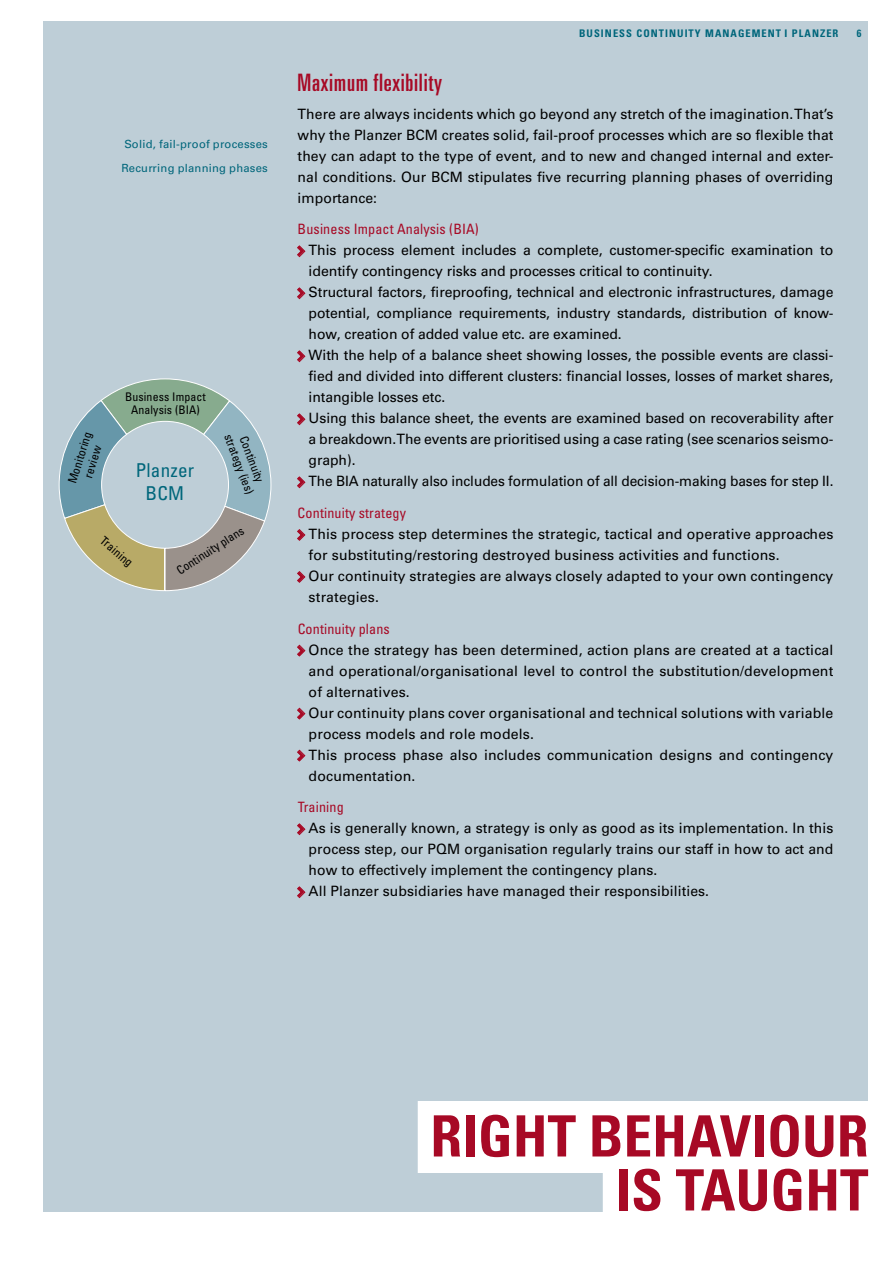
<style>
.page{position:relative;width:893px;height:1263px;background:#fff}
.page>*{position:absolute;margin:0;border:0;box-sizing:border-box;transform-origin:0 0}
.t1{font:700 condensed 57px/54px "Univers LT Std";color:#a70925}
.t2{font:ultra-condensed 24px "Univers";letter-spacing:.03em;color:#a70925}
.t3{font:condensed 19.05px/23.4px "Univers";letter-spacing:.01em;color:#00667b;text-align:center}
.t4{font:14.25px/21px "Univers LT Std";letter-spacing:.005em;color:#000;text-align:justify}
.t5{font:14.25px "Univers LT Std";letter-spacing:.005em;color:#000;scale:.96 1}
.t6{font:condensed 14.25px "Univers";letter-spacing:.01em;color:#a70925}
.t7{font:condensed 11.85px/13.6px "Univers";letter-spacing:.01em;color:#000;text-align:center}
.t8{font:11.25px/24px "Univers LT Std";letter-spacing:.02em;color:#00667b}
.t9{font:700 condensed 10.5px "Univers LT Std";letter-spacing:.1em;color:#00667b}
.s1{font-family:"Pla Univers";font-weight:900;font-stretch:condensed;color:#a70925}
</style>
<div class="page">
<div style="left:43px;top:21px;width:824px;height:1191px;background:#beced7"></div>
<div style="left:418px;top:1101px;width:450px;height:72px;background:#fff"></div>
<div style="left:603px;top:1155px;width:265px;height:72px;background:#fff"></div>
<svg style="left:297px;top:245px;width:9px;height:13px"></svg>
<svg style="left:297px;top:287px;width:9px;height:13px"></svg>
<svg style="left:297px;top:350px;width:9px;height:13px"></svg>
<svg style="left:297px;top:413px;width:9px;height:13px"></svg>
<svg style="left:297px;top:476px;width:9px;height:13px"></svg>
<svg style="left:297px;top:529px;width:9px;height:12px"></svg>
<svg style="left:297px;top:571px;width:9px;height:12px"></svg>
<svg style="left:297px;top:644px;width:9px;height:13px"></svg>
<svg style="left:297px;top:707px;width:9px;height:13px"></svg>
<svg style="left:297px;top:749px;width:9px;height:13px"></svg>
<svg style="left:297px;top:823px;width:9px;height:13px"></svg>
<svg style="left:297px;top:886px;width:9px;height:13px"></svg>
<svg style="left:58px;top:378px;width:214px;height:213px"></svg>
<p class="t8" style="left:121px;top:132px;width:148px">Solid, fail-proof processes<br>Recurring planning phases</p>
<p class="t7" style="left:65px;top:480px;width:55px;rotate:-72deg">Monitoring review</p>
<p class="t7" style="left:125px;top:389px;width:82px">Business Impact<br>Analysis (BIA)</p>
<h3 class="t3" style="left:136px;top:458px;width:60px">Planzer<br>BCM</h3>
<p class="t7" style="left:234px;top:432px;width:65px;rotate:69deg">strategy (ies)</p>
<p class="t7" style="left:250px;top:434px;width:50px;rotate:69deg">Continuity</p>
<p class="t7" style="left:107px;top:533px;width:40px;rotate:41deg">Training</p>
<p class="t7" style="left:174px;top:566px;width:79px;rotate:-33deg">Continuity plans</p>
<p class="t9" style="left:579px;top:26px;width:261px">BUSINESS CONTINUITY MANAGEMENT I PLANZER</p>
<p class="t9" style="left:857px;top:26px;width:6px">6</p>
<h2 class="t2" style="left:298px;top:69px;width:146px">Maximum flexibility</h2>
<p class="t4" style="left:298px;top:103px;width:537px">There are always incidents which go beyond any stretch of the imagination. That’s why the Planzer BCM creates solid, fail-proof processes which are so flexible that they can adapt to the type of event, and to new and changed internal and exter&shy;nal conditions. Our BCM stipulates five recurring planning phases of overriding importance:</p>
<p class="t6" style="left:298px;top:220px;width:183px">Business Impact Analysis (BIA)</p>
<p class="t4" style="left:298px;top:240px;width:537px"><span class="s1">‱</span> This process element includes a complete, customer-specific examination to</p>
<p class="t4" style="left:309px;top:261px;width:405px">identify contingency risks and processes critical to continuity.</p>
<p class="t4" style="left:298px;top:282px;width:537px"><span class="s1">‱</span> Structural factors, fireproofing, technical and electronic infrastructures, damage</p>
<p class="t4" style="left:309px;top:303px;width:526px">potential, compliance requirements, industry standards, distribution of know-</p>
<p class="t4" style="left:309px;top:324px;width:315px">how, creation of added value etc. are examined.</p>
<p class="t4" style="left:298px;top:345px;width:537px"><span class="s1">‱</span> With the help of a balance sheet showing losses, the possible events are classi-</p>
<p class="t4" style="left:309px;top:366px;width:526px">fied and divided into different clusters: financial losses, losses of market shares,</p>
<p class="t4" style="left:309px;top:387px;width:138px">intangible losses etc.</p>
<p class="t4" style="left:298px;top:408px;width:537px"><span class="s1">‱</span> Using this balance sheet, the events are examined based on recoverability after</p>
<p class="t4" style="left:309px;top:429px;width:526px">a breakdown. The events are prioritised using a case rating (see scenarios seismo-</p>
<p class="t4" style="left:309px;top:450px;width:48px">graph).</p>
<p class="t5" style="left:298px;top:473px;width:560px"><span class="s1">‱</span> The BIA naturally also includes formulation of all decision-making bases for step II.</p>
<p class="t6" style="left:298px;top:504px;width:110px">Continuity strategy</p>
<p class="t4" style="left:298px;top:524px;width:537px"><span class="s1">‱</span> This process step determines the strategic, tactical and operative approaches</p>
<p class="t4" style="left:309px;top:545px;width:473px">for substituting/restoring destroyed business activities and functions.</p>
<p class="t4" style="left:298px;top:566px;width:537px"><span class="s1">‱</span> Our continuity strategies are always closely adapted to your own contingency</p>
<p class="t4" style="left:309px;top:587px;width:72px">strategies.</p>
<p class="t6" style="left:298px;top:620px;width:94px">Continuity plans</p>
<p class="t4" style="left:298px;top:639px;width:537px"><span class="s1">‱</span> Once the strategy has been determined, action plans are created at a tactical</p>
<p class="t4" style="left:309px;top:660px;width:526px">and operational/organisational level to control the substitution/development</p>
<p class="t4" style="left:309px;top:681px;width:103px">of alternatives.</p>
<p class="t4" style="left:298px;top:702px;width:537px"><span class="s1">‱</span> Our continuity plans cover organisational and technical solutions with variable</p>
<p class="t4" style="left:309px;top:723px;width:227px">process models and role models.</p>
<p class="t4" style="left:298px;top:744px;width:537px"><span class="s1">‱</span> This process phase also includes communication designs and contingency</p>
<p class="t4" style="left:309px;top:765px;width:108px">documentation.</p>
<p class="t6" style="left:298px;top:798px;width:48px">Training</p>
<p class="t4" style="left:298px;top:818px;width:537px"><span class="s1">‱</span> As is generally known, a strategy is only as good as its implementation. In this</p>
<p class="t4" style="left:309px;top:839px;width:526px">process step, our PQM organisation regularly trains our staff in how to act and</p>
<p class="t4" style="left:309px;top:860px;width:350px">how to effectively implement the contingency plans.</p>
<p class="t4" style="left:298px;top:881px;width:413px"><span class="s1">‱</span> All Planzer subsidiaries have managed their responsibilities.</p>
<h1 class="t1" style="left:615px;top:1109px;width:165px;text-indent:-185px">RIG HT BEHAVIOUR<br>IS TAUG</h1>
<h1 class="t1" style="left:805px;top:1163px;width:64px">HT</h1>
</div>
